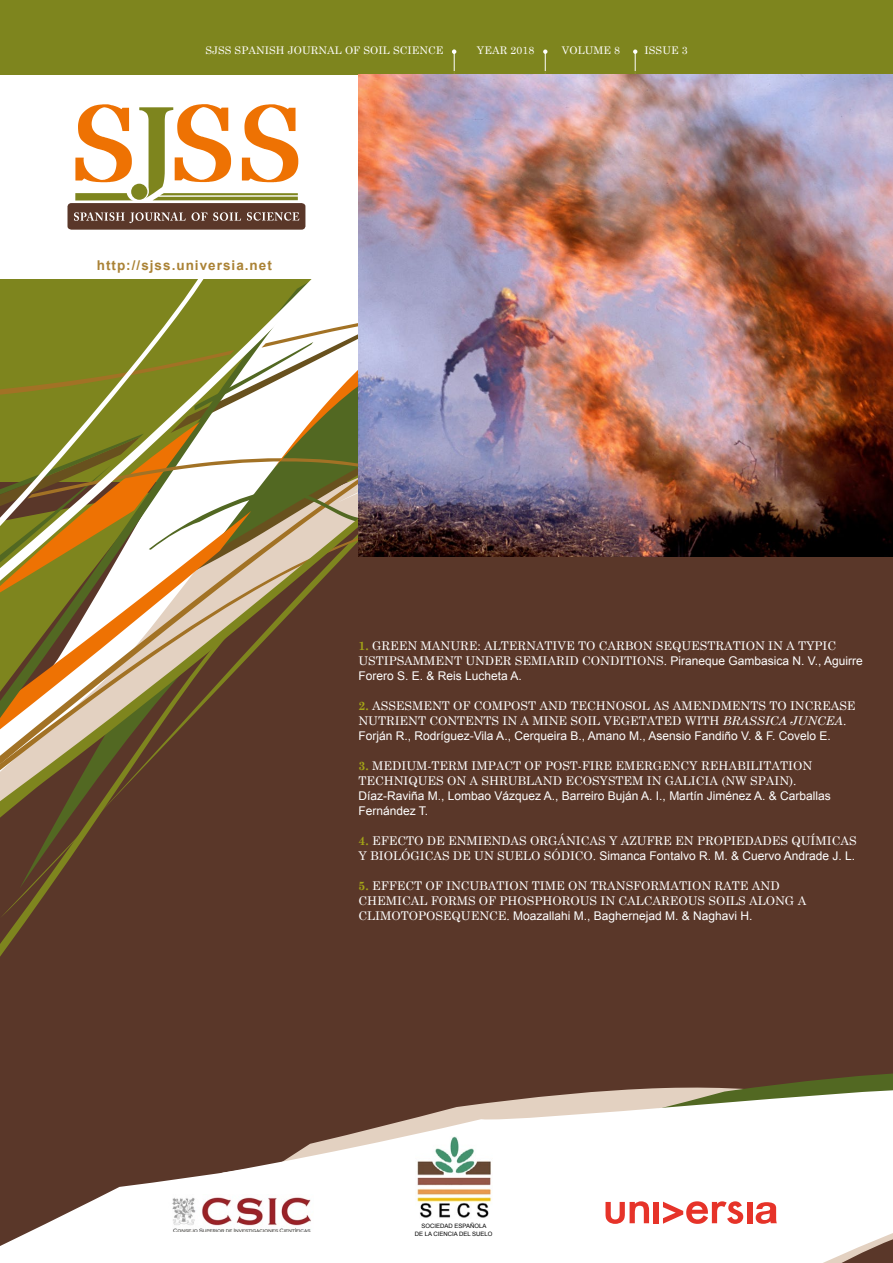
<style>
.page{position:relative;width:893px;height:1263px;background:#fff}
.page>*{position:absolute;margin:0;border:0;box-sizing:border-box;transform-origin:0 0}
.t1{font:700 13.5px "Arial";letter-spacing:.075em;color:#aa8235}
.t2{font:12px/15px "Century Schoolbook";color:#fff}
.t3{font:12px/15px "Arial";color:#fff}
.t4{font:10.5px "Century Schoolbook";letter-spacing:.01em;color:#fff}
.t5{font:6px/7.5px "Arial";color:#000;text-align:center}
.s1{font-weight:700;color:#a3a517}
.s2{font-family:"Arial"}
.s3{font-style:italic}
.s4{font-family:"Century Schoolbook"}
</style>
<div class="page">
<div style="left:0;top:482px;width:893px;height:781px;background:#5a3729"></div>
<div style="left:0;top:0;width:893px;height:75px;background:#7e851e"></div>
<svg style="left:0;top:604px;width:299px;height:75px"></svg>
<svg style="left:0;top:636px;width:227px;height:321px"></svg>
<div style="left:68px;top:203px;width:237px;height:27px;background:#5a3729;border-radius:4px"></div>
<svg style="left:0;top:212px;width:358px;height:392px"></svg>
<svg style="left:75px;top:104px;width:223px;height:96px"></svg>
<svg style="left:127px;top:181px;width:22px;height:21px"></svg>
<div style="left:131px;top:184px;width:16px;height:16px;background:#7e851e;border-radius:50%"></div>
<svg style="left:452px;top:49px;width:4px;height:22px"></svg>
<svg style="left:543px;top:49px;width:4px;height:22px"></svg>
<svg style="left:633px;top:49px;width:4px;height:22px"></svg>
<svg style="left:760px;top:1073px;width:133px;height:14px;fill:#526822"></svg>
<svg style="left:0;top:1176px;width:294px;height:87px;fill:#fff"></svg>
<svg style="left:197px;top:1087px;width:696px;height:114px;fill:#fff"></svg>
<img style="left:168px;top:1194px;width:145px;height:38px">
<svg style="left:294px;top:1201px;width:599px;height:62px;background:#f9efee"></svg>
<img style="left:415px;top:1137px;width:77px;height:81px">
<img style="left:358px;top:75px;width:535px;height:482px">
<p class="t4" style="left:205px;top:43px;width:240px">SJSS SPANISH JOURNAL OF SOIL SCIENCE</p>
<p class="t4" style="left:477px;top:43px;width:59px">YEAR 2018</p>
<p class="t4" style="left:562px;top:43px;width:60px">VOLUME 8</p>
<p class="t4" style="left:644px;top:43px;width:45px">ISSUE 3</p>
<p class="t1" style="left:97px;top:257px;width:177px">http://sjss.universia.net</p>
<p class="t2" style="left:358px;top:638px;width:506px"><span class="s1">1.</span> GREEN MANURE: ALTERNATIVE TO CARBON SEQUESTRATION IN A TYPIC<br>USTIPSAMMENT UNDER SEMIARID CONDITIONS. <span class="s2">Piraneque Gambasica N. V., Aguirre</span></p>
<p class="t3" style="left:358px;top:669px;width:165px">Forero S. E. &amp; Reis Lucheta A.</p>
<p class="t2" style="left:358px;top:698px;width:499px"><span class="s1">2.</span> ASSESMENT OF COMPOST AND TECHNOSOL AS AMENDMENTS TO INCREASE<br>NUTRIENT CONTENTS IN A MINE SOIL VEGETATED WITH <span class="s3">BRASSICA JUNCEA</span>.</p>
<p class="t3" style="left:358px;top:729px;width:474px">Forján R., Rodríguez-Vila A., Cerqueira B., Amano M., Asensio Fandiño V. &amp; F. Covelo E.</p>
<p class="t2" style="left:358px;top:758px;width:455px"><span class="s1">3.</span> MEDIUM-TERM IMPACT OF POST-FIRE EMERGENCY REHABILITATION<br>TECHNIQUES ON A SHRUBLAND ECOSYSTEM IN GALICIA (NW SPAIN).</p>
<p class="t3" style="left:358px;top:789px;width:474px">Díaz-Raviña M., Lombao Vázquez A., Barreiro Buján A. I., Martín Jiménez A. &amp; Carballas<br>Fernández T.</p>
<p class="t2" style="left:358px;top:833px;width:500px"><span class="s1">4.</span> EFECTO DE ENMIENDAS ORGÁNICAS Y AZUFRE EN PROPIEDADES QUÍMICAS</p>
<p class="t3" style="left:358px;top:849px;width:498px"><span class="s4">Y BIOLÓGICAS DE UN SUELO SÓDICO.</span> Simanca Fontalvo R. M. &amp; Cuervo Andrade J. L.</p>
<p class="t2" style="left:358px;top:878px;width:449px"><span class="s1">5.</span> EFFECT OF INCUBATION TIME ON TRANSFORMATION RATE AND<br>CHEMICAL FORMS OF PHOSPHOROUS IN CALCAREOUS SOILS ALONG A</p>
<p class="t3" style="left:358px;top:909px;width:396px"><span class="s4">CLIMOTOPOSEQUENCE.</span> Moazallahi M., Baghernejad M. &amp; Naghavi H.</p>
<p class="t5" style="left:415px;top:1222px;width:79px">SOCIEDAD ESPAÑOLA<br>DE LA CIENCIA DEL SUELO</p>
</div>
